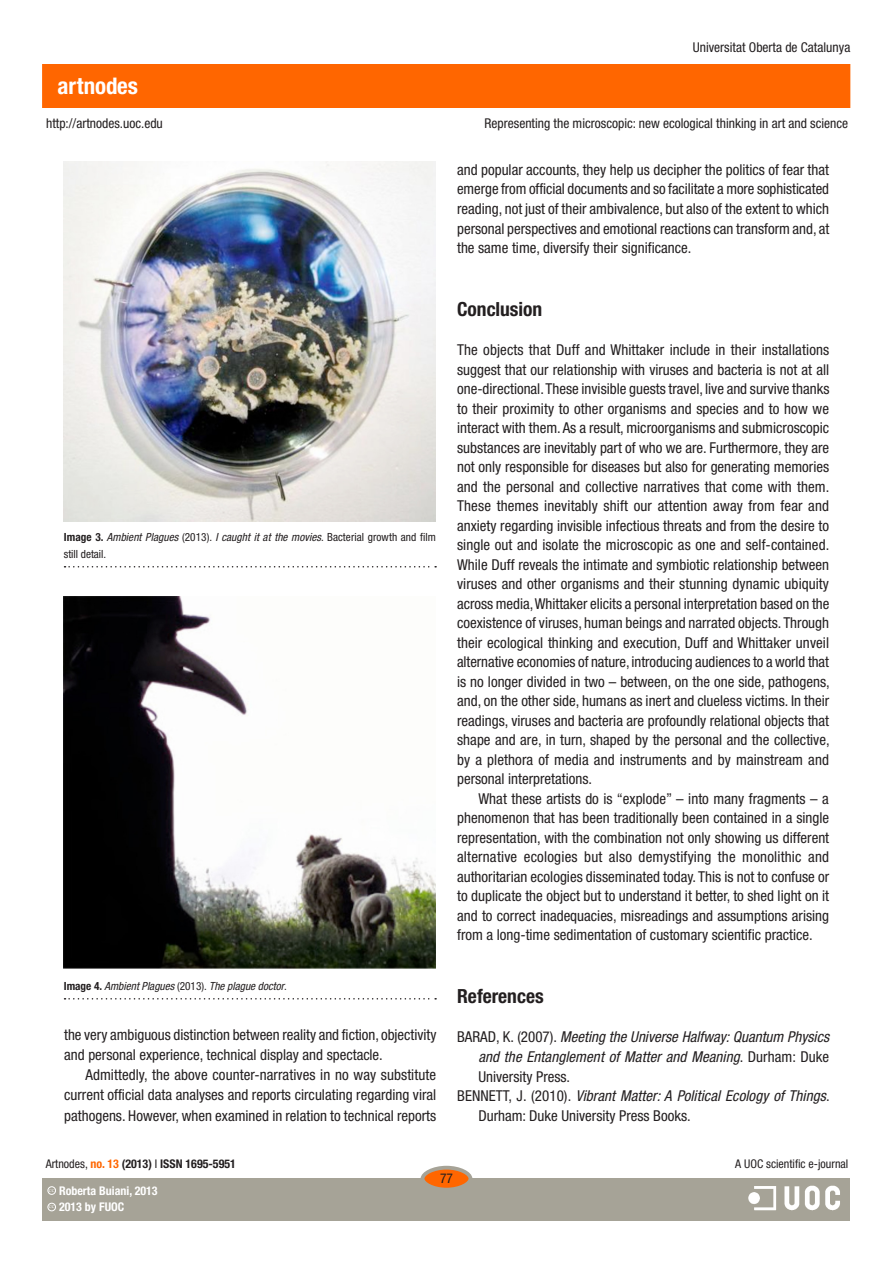
<style>
.page{position:relative;width:893px;height:1263px;background:#fff}
.page>*{position:absolute;margin:0;border:0;box-sizing:border-box;transform-origin:0 0}
.t1{font:700 condensed 22.95px "Helvetica Neue LT Std";color:#fff}
.SUBTITOLS{font:700 condensed 19.5px "Helvetica Neue LT Std";color:#231f20}
.text_general_primerp{font:condensed 15px/19.5px "Helvetica Neue LT Std";letter-spacing:.005em;color:#231f20;text-align:justify}
.text_general{font:condensed 15px/19.5px "Helvetica Neue LT Std";color:#231f20;text-align:justify}
.BIBLIOGRAFIA{font:italic condensed 15px/19.5px "Helvetica Neue LT Std";letter-spacing:.005em;color:#231f20;text-align:justify}
.BIBLIOGRAFIA-2{font:condensed 15px/19.5px "Helvetica Neue LT Std";color:#231f20}
.t2{font:condensed 13.5px "Helvetica Neue LT Std";color:#231f20}
.t3{font:700 condensed 12px "Helvetica Neue LT Std";color:#231f20}
.t4{font:700 condensed 12px "Helvetica Neue LT Std";color:#fff}
.t5{font:condensed 12px "Helvetica Neue LT Std";color:#231f20}
.PEUSDEFOTO{font:condensed 11.25px/16.5px "Helvetica Neue LT Std";color:#231f20}
.PEUSDEFOTO-2{font:italic condensed 11.25px "Helvetica Neue LT Std";color:#231f20}
.t6{font:600 3.9px "Adobe Caslon Pro";color:#fff}
.s1{font-weight:700}
.s2{font-style:italic}
.s3{font-weight:700;font-style:normal}
.s4{font-style:normal}
.s5{font-weight:400}
.s6{color:#f60}
</style>
<div class="page">
<div style="left:43px;top:1178px;width:807px;height:42px;background:#a6a397"></div>
<div style="left:43px;top:65px;width:807px;height:42px;background:#f60"></div>
<div style="left:422px;top:1168px;width:48px;height:21px;background:#f60;border-radius:50%"></div>
<div style="left:421px;top:1166px;width:51px;height:25px;border:4px solid #a6a397;border-radius:50%"></div>
<div style="left:48px;top:1186px;width:8px;height:8px;border:1px solid #fff;border-radius:50%"></div>
<img style="left:748px;top:1185px;width:92px;height:26px">
<div style="left:48px;top:1203px;width:8px;height:8px;border:1px solid #fff;border-radius:50%"></div>
<img style="left:64px;top:162px;width:372px;height:359px">
<svg style="left:65px;top:566px;width:371px;height:1px"></svg>
<img style="left:64px;top:597px;width:372px;height:372px">
<svg style="left:65px;top:998px;width:371px;height:1px"></svg>
<h1 class="t1" style="left:58px;top:72px;width:82px">artnodes</h1>
<p class="t2" style="left:693px;top:40px;width:159px">Universitat Oberta de Catalunya</p>
<p class="t2" style="left:46px;top:115px;width:118px">http://artnodes.uoc.edu</p>
<p class="t2" style="left:485px;top:115px;width:365px">Representing the microscopic: new ecological thinking in art and science</p>
<p class="PEUSDEFOTO" style="left:64px;top:529px;width:374px"><span class="s1">Image 3.</span> <span class="s2">Ambient Plagues</span> (2013). <span class="s2">I caught it at the movies</span>. Bacterial growth and film still detail.</p>
<p class="PEUSDEFOTO-2" style="left:64px;top:979px;width:225px"><span class="s3">Image 4.</span> Ambient Plagues <span class="s4">(2013).</span> The plague doctor<span class="s4">.</span></p>
<p class="text_general" style="left:64px;top:1024px;width:374px;line-height:20.2px">the very ambiguous distinction between reality and fiction, objectivity and personal experience, technical display and spectacle.</p>
<p class="text_general" style="left:64px;top:1064px;width:374px;line-height:20.2px;text-indent:21px">Admittedly, the above counter-narratives in no way substitute current official data analyses and reports circulating regarding viral pathogens. However, when examined in relation to technical reports</p>
<p class="text_general" style="left:457px;top:160px;width:374px">and popular accounts, they help us decipher the politics of fear that emerge from official documents and so facilitate a more sophisticated reading, not just of their ambivalence, but also of the extent to which personal perspectives and emotional reactions can transform and, at the same time, diversify their significance.</p>
<p class="SUBTITOLS" style="left:457px;top:297px;width:87px">Conclusion</p>
<p class="text_general_primerp" style="left:457px;top:340px;width:374px">The objects that Duff and Whittaker include in their installations suggest that our relationship with viruses and bacteria is not at all one-directional. These invisible guests travel, live and survive thanks to their proximity to other organisms and species and to how we interact with them. As a result, microorganisms and submicroscopic substances are inevitably part of who we are. Furthermore, they are not only responsible for diseases but also for generating memories and the personal and collective narratives that come with them.<br>These themes inevitably shift our attention away from fear and anxiety regarding invisible infectious threats and from the desire to single out and isolate the microscopic as one and self-contained.<br>While Duff reveals the intimate and symbiotic relationship between viruses and other organisms and their stunning dynamic ubiquity across media, Whittaker elicits a personal interpretation based on the coexistence of viruses, human beings and narrated objects. Through their ecological thinking and execution, Duff and Whittaker unveil alternative economies of nature, introducing audiences to a world that is no longer divided in two – between, on the one side, pathogens, and, on the other side, humans as inert and clueless victims. In their readings, viruses and bacteria are profoundly relational objects that shape and are, in turn, shaped by the personal and the collective, by a plethora of media and instruments and by mainstream and personal interpretations.</p>
<p class="text_general" style="left:457px;top:789px;width:374px;text-indent:21px">What these artists do is “explode” – into many fragments – a phenomenon that has been traditionally been contained in a single representation, with the combination not only showing us different alternative ecologies but also demystifying the monolithic and authoritarian ecologies disseminated today. This is not to confuse or to duplicate the object but to understand it better, to shed light on it and to correct inadequacies, misreadings and assumptions arising from a long-time sedimentation of customary scientific practice.</p>
<p class="SUBTITOLS" style="left:457px;top:985px;width:88px">References</p>
<p class="BIBLIOGRAFIA" style="left:478px;top:1028px;width:352px;text-indent:-21px"><span class="s4">BARAD, K. (2007).</span> Meeting the Universe Halfway: Quantum Physics and the Entanglement of Matter and Meaning<span class="s4">. Durham: Duke University Press.</span></p>
<p class="BIBLIOGRAFIA-2" style="left:478px;top:1086px;width:353px;text-indent:-21px">BENNETT, J. (2010). <span class="s2">Vibrant Matter: A Political Ecology of Things</span>.<br>Durham: Duke University Press Books.</p>
<p class="t3" style="left:46px;top:1157px;width:192px"><span class="s5">Artnodes,</span> <span class="s6">no. 13</span> (2013) <span class="s5">I</span> ISSN 1695-5951</p>
<p class="t5" style="left:735px;top:1157px;width:115px">A UOC scientific e-journal</p>
<p class="t6" style="left:49px;top:1188px;width:7px">CC</p>
<p class="t4" style="left:59px;top:1183px;width:100px">Roberta Buiani, 2013</p>
<p class="t6" style="left:49px;top:1205px;width:7px">CC</p>
<p class="t4" style="left:59px;top:1200px;width:67px">2013 by FUOC</p>
<p class="t2" style="left:440px;top:1171px;width:14px">77</p>
</div>
